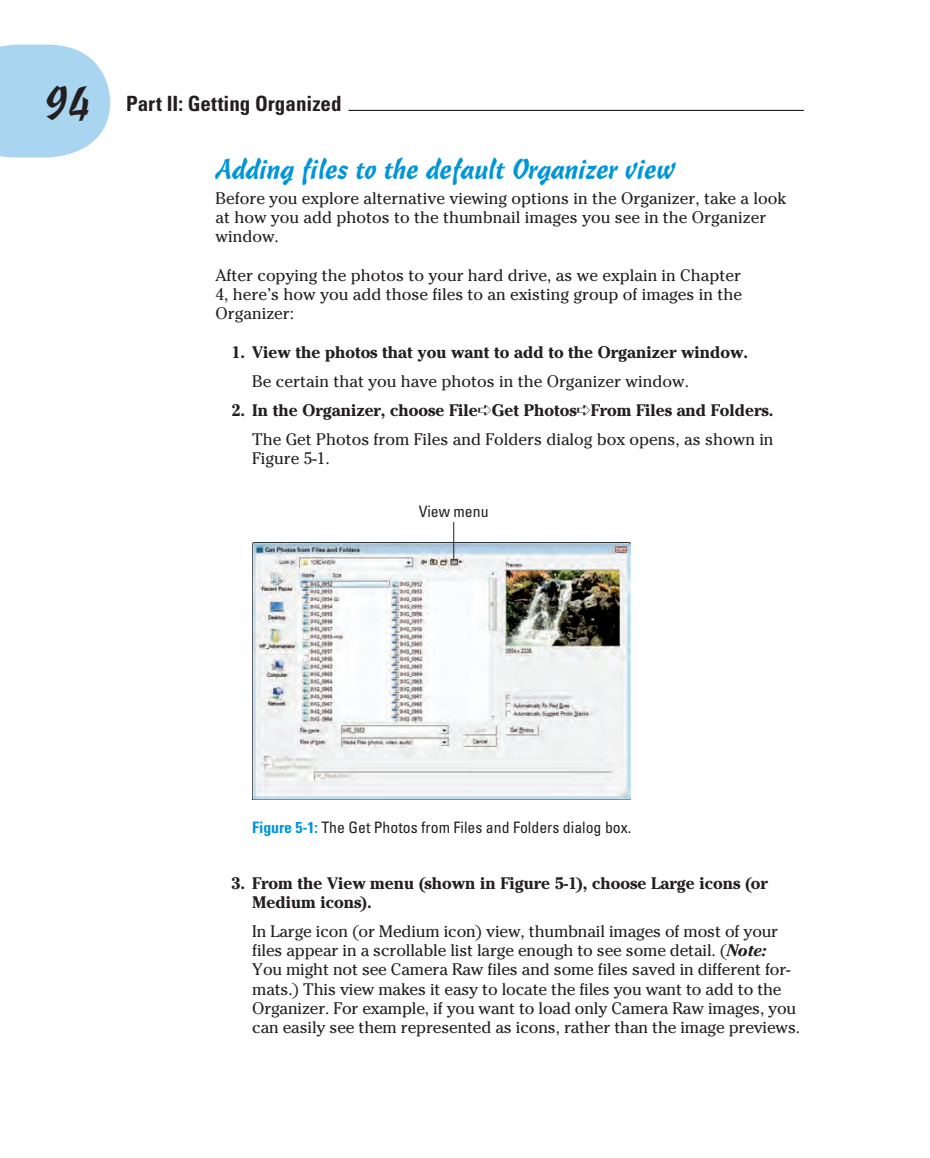
<style>
.page{position:relative;width:930px;height:1158px;background:#fff}
.page>*{position:absolute;margin:0;border:0;box-sizing:border-box;transform-origin:0 0}
.t1{font:28px "I Script STD";letter-spacing:-.015em;color:#0095d9}
.t2{font:700 condensed 21px "Univers LT Std";color:#231f20}
.t3{font:16.62px/19.2px "Cheltenham Std";letter-spacing:-.01em;color:#231f20}
.t4{font:700 16.62px/28.9px "Cheltenham Std";color:#231f20}
.t5{font:condensed 15.75px "Univers LT Std";color:#231f20}
.t6{font:condensed 15.75px "Univers";color:#231f20}
.s1{font-family:"I Script STD";font-weight:400;font-stretch:normal;font-size:42px}
.s2{font-weight:400}
.s3{font-weight:700;color:#0095d9}
.s4{font-weight:700;font-style:italic}
</style>
<div class="page">
<svg style="left:0;top:45px;width:110px;height:113px;background:#b3d9f2"></svg>
<hr style="left:348px;top:110px;width:455px;height:1px;background:#231f20">
<img style="left:252px;top:543px;width:378px;height:256px">
<hr style="left:453px;top:522px;width:1px;height:37px;background:#231f20">
<p class="t2" style="left:43px;top:95px;width:299px"><span class="s1">94</span> Par t II: Get ting Organized</p>
<p class="t1" style="left:215px;top:158px;width:461px">Adding files to the default Organizer view</p>
<p class="t3" style="left:215px;top:190px;width:572px">Before you explore alternative viewing options in the Organizer, take a look at how you add photos to the thumbnail images you see in the Organizer window.</p>
<p class="t3" style="left:215px;top:267px;width:528px;text-align:justify">After copying the photos to your hard drive, as we explain in Chapter 4, here’s how you add those files to an existing group of images in the Organizer:</p>
<p class="t4" style="left:252px;top:339px;width:497px;text-indent:-21px">1. View the photos that you want to add to the Organizer window.<br><span class="s2">Be certain that you have photos in the Organizer window.</span></p>
<p class="t4" style="left:231px;top:397px;width:543px;text-align:right">2. In the Organizer, choose File➪Get Photos➪From Files and Folders.<br><span class="s2">The Get Photos from Files and Folders dialog box opens, as shown in</span></p>
<p class="t3" style="left:252px;top:450px;width:79px">Figure 5-1.</p>
<p class="t6" style="left:419px;top:505px;width:71px">View menu</p>
<p class="t5" style="left:252px;top:821px;width:380px"><span class="s3">Figure 5-1:</span> The Get Photos from Files and Folders dialog box.</p>
<p class="t4" style="left:252px;top:875px;width:517px;line-height:19.2px;text-indent:-21px">3. From the View menu (shown in Figure 5-1), choose Large icons (or<br>Medium icons).</p>
<p class="t3" style="left:252px;top:923px;width:549px">In Large icon (or Medium icon) view, thumbnail images of most of your files appear in a scrollable list large enough to see some detail. (<span class="s4">Note:<br></span>You might not see Camera Raw files and some files saved in different for&shy;mats.) This view makes it easy to locate the files you want to add to the Organizer. For example, if you want to load only Camera Raw images, you can easily see them represented as icons, rather than the image previews.</p>
</div>
